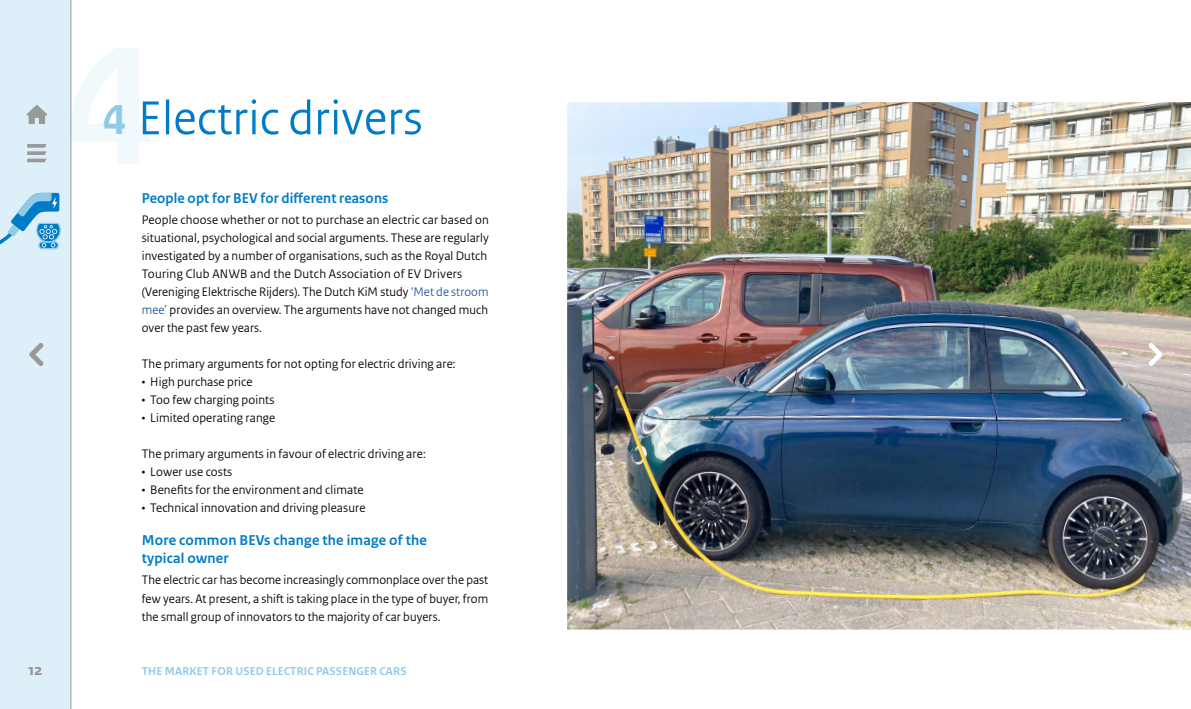
<style>
.page{position:relative;width:1191px;height:709px;background:#fff}
.page>*{position:absolute;margin:0;border:0;box-sizing:border-box;transform-origin:0 0}
.Koppen_50_55{font:50px "Rijksoverheid Sans Heading";letter-spacing:.01em;color:#007bc7}
.t1{font:700 16px "Rijksoverheid Sans Heading";color:#999}
.Subkoppen_15_17pt_Bo{font:700 15px/18px "Rijksoverheid Sans Heading";letter-spacing:.015em;color:#007bc7}
.Bodytekst_13_17pt{font:13px/18px "Rijksoverheid Sans Heading";letter-spacing:.01em;color:#000}
.Bodytekst_13_17pt-2{font:700 12px "Rijksoverheid Sans Heading";letter-spacing:.015em;color:#8fcae7}
.s1{font-family:"Rijksoverheid Sans Web Text";font-weight:700;font-size:44px;color:#8fcae7}
.s2{color:#255b9a}
</style>
<div class="page">
<svg style="left:72px;top:48px;width:78px;height:116px"></svg>
<div style="left:0;top:0;width:71px;height:709px;background:#ddeff8"></div>
<img style="left:567px;top:102px;width:624px;height:527px">
<svg style="left:29px;top:342px;width:15px;height:24px"></svg>
<hr style="left:71px;top:0;width:1px;height:709px;background:#999">
<svg style="left:27px;top:144px;width:20px;height:18px"></svg>
<svg style="left:27px;top:105px;width:20px;height:19px"></svg>
<svg style="left:0;top:193px;width:61px;height:57px"></svg>
<svg style="left:1148px;top:342px;width:14px;height:24px"></svg>
<p class="t1" style="left:29px;top:660px;width:15px">12</p>
<p class="Koppen_50_55" style="left:103px;top:89px;width:321px"><span class="s1">4</span> Electric drivers</p>
<p class="Subkoppen_15_17pt_Bo" style="left:142px;top:190px;width:248px">People opt for BEV for different reasons</p>
<p class="Bodytekst_13_17pt" style="left:142px;top:211px;width:348px">People choose whether or not to purchase an electric car based on situational, psychological and social arguments. These are regularly investigated by a number of organisations, such as the Royal Dutch Touring Club ANWB and the Dutch Association of EV Drivers (Vereniging Elektrische Rijders). The Dutch KiM study <span class="s2">‘Met de stroom mee’</span> provides an overview. The arguments have not changed much over the past few years.</p>
<p class="Bodytekst_13_17pt" style="left:142px;top:355px;width:315px">The primary arguments for not opting for electric driving are:</p>
<p class="Bodytekst_13_17pt" style="left:142px;top:373px;width:112px">• High purchase price</p>
<p class="Bodytekst_13_17pt" style="left:142px;top:391px;width:134px">• Too few charging points</p>
<p class="Bodytekst_13_17pt" style="left:142px;top:409px;width:135px">• Limited operating range</p>
<p class="Bodytekst_13_17pt" style="left:142px;top:445px;width:285px">The primary arguments in favour of electric driving are:</p>
<p class="Bodytekst_13_17pt" style="left:142px;top:463px;width:92px">• Lower use costs</p>
<p class="Bodytekst_13_17pt" style="left:142px;top:481px;width:223px">• Benefits for the environment and climate</p>
<p class="Bodytekst_13_17pt" style="left:142px;top:499px;width:225px">• Technical innovation and driving pleasure</p>
<p class="Subkoppen_15_17pt_Bo" style="left:142px;top:532px;width:287px">More common BEVs change the image of the typical owner</p>
<p class="Bodytekst_13_17pt" style="left:142px;top:571px;width:348px;text-align:justify">The electric car has become increasingly commonplace over the past few years. At present, a shift is taking place in the type of buyer, from the small group of innovators to the majority of car buyers.</p>
<p class="Bodytekst_13_17pt-2" style="left:142px;top:664px;width:266px">THE MARKET FOR USED ELECTRIC PASSENGER CARS</p>
</div>
